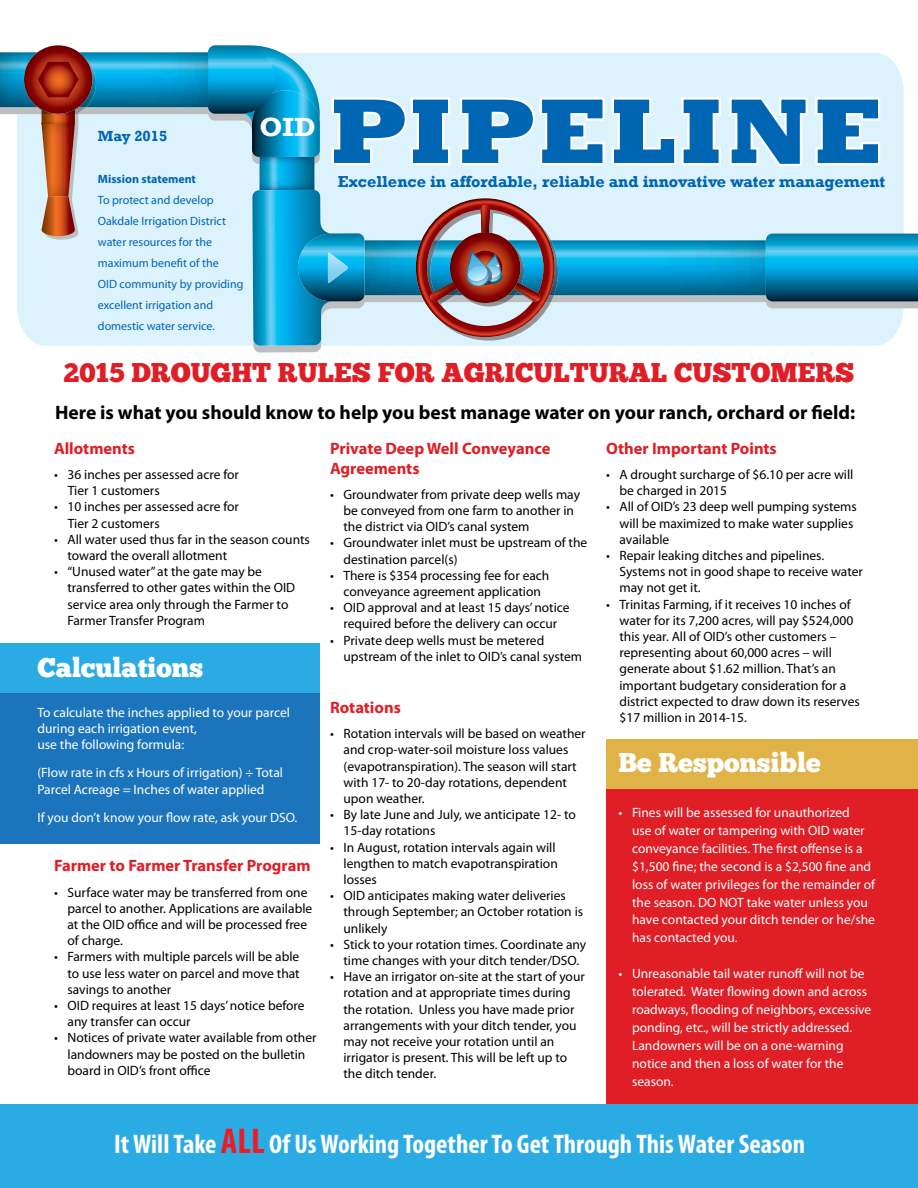
<style>
.page{position:relative;width:918px;height:1188px;background:#fff}
.page>*{position:absolute;margin:0;border:0;box-sizing:border-box;transform-origin:0 0}
.t1{font:700 condensed 27px "Myriad Pro";color:#fff}
.t2{font:27px "Chunk Five";color:#df1e26}
.t3{font:27px "Chunk Five";color:#fff}
.t4{font:700 27px "Rockwell";color:#fff}
.t5{font:700 19.5px "Myriad Pro";color:#000}
.t6{font:700 16.5px/19.8px "Myriad Pro";color:#df1e26}
.t7{font:700 16.35px "Rockwell";color:#0065b2}
.t8{font:700 15px "Rockwell";color:#0065b2}
.t9{font:13.5px/16.2px "Myriad Pro";color:#000}
.t10{font:13.5px/18px "Myriad Pro";color:#fff}
.t11{font:12px/21px "Myriad Pro";color:#0065b2}
.t12{font:700 12px "Myriad Pro";color:#0065b2}
.s1{font-size:36px;color:#ed1c24}
</style>
<div class="page">
<div style="left:0;top:645px;width:320px;height:199px;background:#1c75bc"></div>
<div style="left:606px;top:766px;width:312px;height:351px;background:#df1e26"></div>
<svg style="left:0;top:59px;width:918px;height:294px;background:#c5e1f2"></svg>
<img style="left:0;top:52px;width:208px;height:55px">
<svg style="left:208px;top:45px;width:112px;height:112px;background:#40a9ce"></svg>
<img style="left:365px;top:240px;width:401px;height:55px">
<img style="left:260px;top:157px;width:54px;height:33px">
<svg style="left:766px;top:234px;width:152px;height:67px;background:#0c8cb9"></svg>
<img style="left:555px;top:240px;width:3px;height:55px">
<svg style="left:252px;top:190px;width:113px;height:156px;background:#3fafd7"></svg>
<div style="left:0;top:643px;width:320px;height:50px;background:#2babe3"></div>
<img style="left:92px;top:57px;width:4px;height:50px">
<svg style="left:24px;top:45px;width:68px;height:195px;background:#b9867c"></svg>
<img style="left:42px;top:114px;width:33px;height:10px">
<img style="left:42px;top:109px;width:33px;height:5px">
<img style="left:416px;top:198px;width:139px;height:143px">
<img style="left:468px;top:270px;width:21px;height:16px">
<img style="left:467px;top:253px;width:20px;height:22px">
<img style="left:468px;top:265px;width:20px;height:16px">
<div style="left:606px;top:739px;width:312px;height:50px;background:#e0b349"></div>
<div style="left:0;top:1104px;width:918px;height:84px;background:#2babe3"></div>
<p class="t8" style="left:98px;top:127px;width:71px">May 2015</p>
<p class="t12" style="left:98px;top:171px;width:100px">Mission statement</p>
<p class="t11" style="left:98px;top:189px;width:147px">To protect and develop<br>Oakdale Irrigation District water resources for the maximum benefit of the<br>OID community by providing excellent irrigation and domestic water service.</p>
<h1 class="t4" style="left:260px;top:111px;width:58px">OID</h1>
<p class="t7" style="left:338px;top:172px;width:549px">Excellence in affordable, reliable and innovative water management</p>
<h1 class="t2" style="left:64px;top:360px;width:792px">2015 DROUGHT RULES FOR AGRICULTURAL CUSTOMERS</h1>
<h2 class="t5" style="left:55px;top:400px;width:802px">Here is what you should know to help you best manage water on your ranch, orchard or field:</h2>
<p class="t6" style="left:54px;top:438px;width:83px">Allotments</p>
<p class="t9" style="left:68px;top:466px;width:173px;text-indent:-14px">• 36 inches per assessed acre for<br>Tier 1 customers</p>
<p class="t9" style="left:68px;top:499px;width:173px;text-indent:-14px">• 10 inches per assessed acre for<br>Tier 2 customers</p>
<p class="t9" style="left:68px;top:531px;width:244px;text-indent:-14px">• All water used thus far in the season counts toward the overall allotment</p>
<p class="t9" style="left:68px;top:563px;width:229px;text-indent:-14px">• “Unused water” at the gate may be transferred to other gates within the OID service area only through the Farmer to Farmer Transfer Program</p>
<h1 class="t3" style="left:37px;top:655px;width:167px">Calculations</h1>
<p class="t10" style="left:37px;top:704px;width:254px;line-height:16.2px">To calculate the inches applied to your parcel during each irrigation event,<br>use the following formula:</p>
<p class="t10" style="left:37px;top:765px;width:247px;line-height:16.2px">(Flow rate in cfs x Hours of irrigation) ÷ Total<br>Parcel Acreage = Inches of water applied</p>
<p class="t10" style="left:37px;top:808px;width:261px">If you don’t know your flow rate, ask your DSO.</p>
<p class="t6" style="left:54px;top:855px;width:258px">Farmer to Farmer Transfer Program</p>
<p class="t9" style="left:68px;top:884px;width:246px;text-indent:-14px">• Surface water may be transferred from one parcel to another. Applications are available at the OID office and will be processed free of charge.</p>
<p class="t9" style="left:68px;top:949px;width:234px;text-align:justify;text-indent:-14px">• Farmers with multiple parcels will be able to use less water on parcel and move that savings to another</p>
<p class="t9" style="left:68px;top:997px;width:239px;text-indent:-14px">• OID requires at least 15 days’ notice before any transfer can occur</p>
<p class="t9" style="left:68px;top:1030px;width:251px;text-indent:-14px">• Notices of private water available from other landowners may be posted on the bulletin board in OID’s front office</p>
<p class="t6" style="left:330px;top:438px;width:222px">Private Deep Well Conveyance<br>Agreements</p>
<p class="t9" style="left:344px;top:486px;width:238px;text-indent:-14px">• Groundwater from private deep wells may be conveyed from one farm to another in the district via OID’s canal system</p>
<p class="t9" style="left:344px;top:535px;width:245px;text-indent:-14px">• Groundwater inlet must be upstream of the destination parcel(s)</p>
<p class="t9" style="left:330px;top:567px;width:221px;text-align:center">• There is $354 processing fee for each conveyance agreement application</p>
<p class="t9" style="left:330px;top:599px;width:241px;text-align:center">• OID approval and at least 15 days’ notice required before the delivery can occur</p>
<p class="t9" style="left:344px;top:632px;width:240px;text-indent:-14px">• Private deep wells must be metered upstream of the inlet to OID’s canal system</p>
<p class="t6" style="left:330px;top:697px;width:72px">Rotations</p>
<p class="t9" style="left:344px;top:725px;width:244px;text-indent:-14px">• Rotation intervals will be based on weather and crop-water-soil moisture loss values (evapotranspiration). The season will start with 17- to 20-day rotations, dependent upon weather.</p>
<p class="t9" style="left:344px;top:806px;width:234px;text-indent:-14px">• By late June and July, we anticipate 12- to<br>15-day rotations</p>
<p class="t9" style="left:344px;top:839px;width:216px;text-indent:-14px">• In August, rotation intervals again will lengthen to match evapotranspiration losses</p>
<p class="t9" style="left:344px;top:887px;width:241px;text-indent:-14px">• OID anticipates making water deliveries through September; an October rotation is unlikely</p>
<p class="t9" style="left:330px;top:936px;width:258px;text-align:center">• Stick to your rotation times. Coordinate any time changes with your ditch tender/DSO.</p>
<p class="t9" style="left:344px;top:968px;width:243px;text-indent:-14px">• Have an irrigator on-site at the start of your rotation and at appropriate times during the rotation. Unless you have made prior arrangements with your ditch tender, you may not receive your rotation until an irrigator is present. This will be left up to the ditch tender.</p>
<p class="t6" style="left:606px;top:438px;width:172px">Other Important Points</p>
<p class="t9" style="left:620px;top:466px;width:235px;text-indent:-14px">• A drought surcharge of $6.10 per acre will be charged in 2015</p>
<p class="t9" style="left:620px;top:499px;width:239px;text-indent:-14px">• All of OID’s 23 deep well pumping systems will be maximized to make water supplies available</p>
<p class="t9" style="left:620px;top:547px;width:245px;text-indent:-14px">• Repair leaking ditches and pipelines.<br>Systems not in good shape to receive water may not get it.</p>
<p class="t9" style="left:620px;top:596px;width:242px;text-indent:-14px">• Trinitas Farming, if it receives 10 inches of water for its 7,200 acres, will pay $524,000 this year. All of OID’s other customers – representing about 60,000 acres – will generate about $1.62 million. That’s an important budgetary consideration for a district expected to draw down its reserves $17 million in 2014-15.</p>
<h1 class="t3" style="left:619px;top:750px;width:204px">Be Responsible</h1>
<p class="t10" style="left:632px;top:803px;width:245px;text-indent:-14px">• Fines will be assessed for unauthorized<br>use of water or tampering with OID water conveyance facilities. The first offense is a $1,500 fine; the second is a $2,500 fine and loss of water privileges for the remainder of the season. DO NOT take water unless you have contacted your ditch tender or he/she has contacted you.</p>
<p class="t10" style="left:632px;top:965px;width:241px;text-indent:-14px">• Unreasonable tail water runoff will not be tolerated. Water flowing down and across roadways, flooding of neighbors, excessive ponding, etc., will be strictly addressed.<br>Landowners will be on a one-warning notice and then a loss of water for the season.</p>
<h1 class="t1" style="left:114px;top:1127px;width:693px">It Will Take <span class="s1">ALL</span> Of Us Working Together To Get Through This Water Season</h1>
</div>
